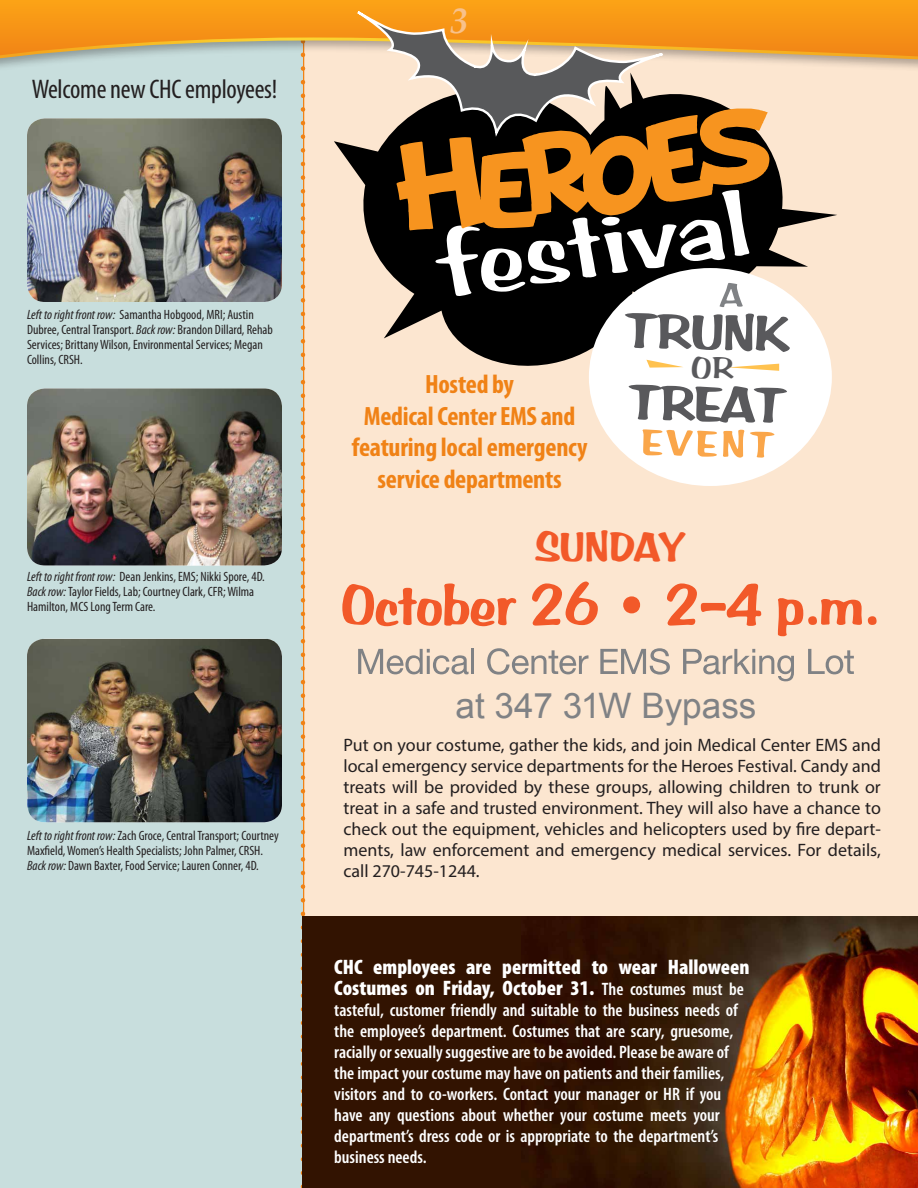
<style>
.page{position:relative;width:918px;height:1188px;background:#fff}
.page>*{position:absolute;margin:0;border:0;box-sizing:border-box;transform-origin:0 0}
.t1{font:57px "BRADDON Bold";color:#f25929}
.t2{font:42px "BRADDON Bold";color:#f25929}
.t3{font:italic 700 36px "Palatino";color:#f8c18a}
.t4{font:35.1px "Arial";color:#808285}
.t5{font:condensed 27px "Myriad Pro";letter-spacing:-.01em;color:#231f20}
.t6{font:700 condensed 26.55px/31.3px "Myriad Pro";letter-spacing:-.01em;color:#f08216;text-align:center}
.t7{font:900 condensed 21px/21px "Myriad Pro";color:#fff}
.t8{font:600 condensed 18px/21px "Myriad Pro";color:#fff}
.t9{font:18px/21px "Myriad Pro";color:#231f20;text-align:justify}
.t10{font:condensed 13.5px/15px "Myriad Pro";color:#231f20}
.s1{font-style:italic}
.s2{font-weight:600;font-size:18px}
</style>
<div class="page">
<div style="left:305px;top:73px;width:613px;height:844px;background:#fce6d0"></div>
<div style="left:0;top:0;width:303px;height:1188px;background:#c8dedd"></div>
<svg style="left:301px;top:73px;width:4px;height:1115px"></svg>
<div style="left:0;top:0;width:918px;height:73px;background:#231f20;opacity:.35"></div>
<svg style="left:0;top:0;width:918px;height:61px"></svg>
<img style="left:27px;top:118px;width:255px;height:184px">
<img style="left:27px;top:388px;width:255px;height:177px">
<img style="left:27px;top:639px;width:255px;height:183px">
<svg style="left:334px;top:73px;width:503px;height:301px;fill:#fce6d0"></svg>
<svg style="left:396px;top:109px;width:373px;height:121px;fill:#f7941f"></svg>
<div style="left:589px;top:268px;width:243px;height:218px;background:#fff;border-radius:50%"></div>
<svg style="left:642px;top:429px;width:75px;height:28px"></svg>
<svg style="left:723px;top:430px;width:21px;height:28px"></svg>
<svg style="left:750px;top:432px;width:25px;height:26px"></svg>
<svg style="left:435px;top:190px;width:314px;height:117px"></svg>
<svg style="left:629px;top:385px;width:158px;height:38px"></svg>
<svg style="left:355px;top:9px;width:310px;height:132px"></svg>
<svg style="left:358px;top:649px;width:111px;height:25px"></svg>
<hr style="left:471px;top:649px;width:3px;height:25px;background:#808285">
<svg style="left:487px;top:648px;width:102px;height:27px"></svg>
<svg style="left:600px;top:648px;width:70px;height:27px"></svg>
<svg style="left:683px;top:649px;width:111px;height:32px"></svg>
<svg style="left:808px;top:649px;width:46px;height:25px"></svg>
<div style="left:303px;top:917px;width:615px;height:271px;background:#321301"></div>
<img style="left:529px;top:917px;width:389px;height:271px">
<svg style="left:625px;top:313px;width:165px;height:58px"></svg>
<h3 class="t5" style="left:32px;top:73px;width:247px">Welcome new CHC employees!</h3>
<h3 class="t3" style="left:450px;top:-8px;width:19px">3</h3>
<p class="t10" style="left:27px;top:307px;width:247px"><span class="s1">Left to right front row:</span> Samantha Hobgood, MRI; Austin Dubree, Central Transport. <span class="s1">Back row:</span> Brandon Dillard, Rehab Services; Brittany Wilson, Environmental Services; Megan Collins, CRSH.</p>
<p class="t10" style="left:27px;top:569px;width:239px"><span class="s1">Left to right front row:</span> Dean Jenkins, EMS; Nikki Spore, 4D.<br><span class="s1">Back row:</span> Taylor Fields, Lab; Courtney Clark, CFR; Wilma<br>Hamilton, MCS Long Term Care.</p>
<p class="t10" style="left:27px;top:828px;width:253px"><span class="s1">Left to right front row:</span> Zach Groce, Central Transport; Courtney<br>Maxfield, Women’s Health Specialists; John Palmer, CRSH.<br><span class="s1">Back row:</span> Dawn Baxter, Food Service; Lauren Conner, 4D.</p>
<h3 class="t6" style="left:352px;top:368px;width:237px">Hosted by<br>Medical Center EMS and featuring local emergency service departments</h3>
<h2 class="t2" style="left:536px;top:523px;width:150px">SUNDAY</h2>
<h1 class="t1" style="left:341px;top:572px;width:539px">October 26 • 2–4 p.m.</h1>
<h3 class="t4" style="left:456px;top:683px;width:302px">at 347 31W Bypass</h3>
<p class="t9" style="left:343px;top:734px;width:539px">Put on your costume, gather the kids, and join Medical Center EMS and local emergency service departments for the Heroes Festival. Candy and treats will be provided by these groups, allowing children to trunk or treat in a safe and trusted environment. They will also have a chance to check out the equipment, vehicles and helicopters used by fire depart&shy;ments, law enforcement and emergency medical services. For details, call 270-745-1244.</p>
<h3 class="t7" style="left:334px;top:956px;width:417px">CHC employees are permitted to wear Halloween<br>Costumes on Friday, October 31. <span class="s2">The costumes must be</span></h3>
<p class="t8" style="left:334px;top:999px;width:405px">tasteful, customer friendly and suitable to the business needs of the employee’s department. Costumes that are scary, gruesome, racially or sexually suggestive are to be avoided. Please be aware of the impact your costume may have on patients and their families, visitors and to co-workers. Contact your manager or HR if you have any questions about whether your costume meets your department’s dress code or is appropriate to the department’s business needs.</p>
</div>
